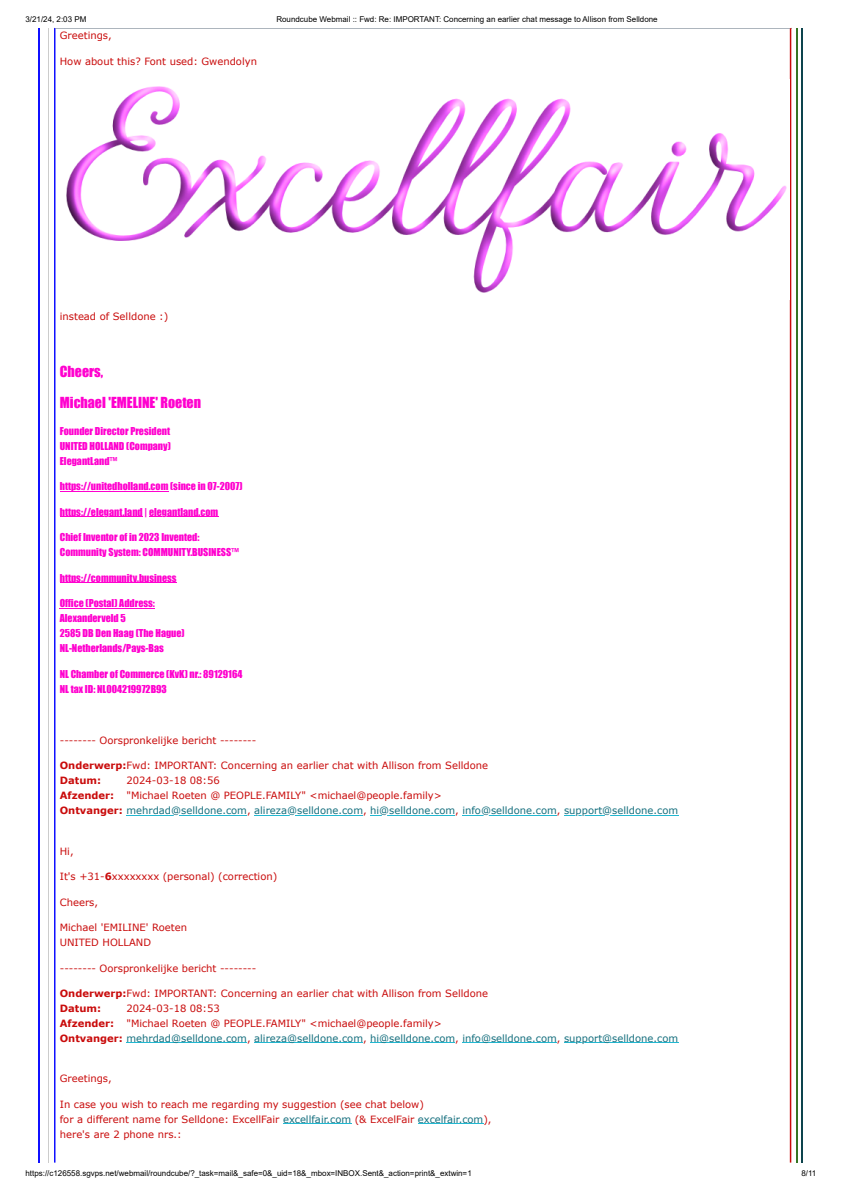
<style>
.page{position:relative;width:842px;height:1192px;background:#fff}
.page>*{position:absolute;margin:0;border:0;box-sizing:border-box;transform-origin:0 0}
.t1{font:14px "Impact";color:#ff00cf}
.t2{font:10px/15px "Verdana";color:#c90b0b}
.t3{font:10px/15px "Impact";color:#ff00cf}
.t4{font:10px/15px "Verdana";color:#146e7d}
.t5{font:8px "Arial";color:#000}
.s1{font-weight:700}
.s2{color:#c90b0b}
.s3{font-weight:700;color:#c90b0b}
.s4{color:#146e7d}
</style>
<div class="page">
<hr style="left:801px;top:28px;width:1px;height:1134px;background:#0d444d">
<hr style="left:38px;top:28px;width:2px;height:1134px;background:#1010ff">
<hr style="left:796px;top:28px;width:1px;height:1134px;background:#367522">
<hr style="left:48px;top:28px;width:1px;height:1134px;background:#ccc">
<hr style="left:54px;top:28px;width:737px;height:1px;background:#adb5bd">
<svg style="left:790px;top:28px;width:1px;height:1134px"></svg>
<svg style="left:54px;top:28px;width:2px;height:1134px;background:#4b4bfe"></svg>
<img style="left:67px;top:86px;width:719px;height:207px">
<hr style="left:60px;top:490px;width:108px;height:1px;background:#ff00cf">
<hr style="left:60px;top:516px;width:83px;height:1px;background:#ff00cf">
<hr style="left:149px;top:516px;width:69px;height:1px;background:#ff00cf">
<hr style="left:60px;top:582px;width:117px;height:1px;background:#ff00cf">
<hr style="left:60px;top:608px;width:95px;height:1px;background:#ff00cf">
<hr style="left:126px;top:814px;width:121px;height:1px;background:#22b8d1">
<hr style="left:254px;top:814px;width:109px;height:1px;background:#22b8d1">
<hr style="left:370px;top:814px;width:85px;height:1px;background:#22b8d1">
<hr style="left:462px;top:814px;width:95px;height:1px;background:#22b8d1">
<hr style="left:564px;top:814px;width:114px;height:1px;background:#22b8d1">
<hr style="left:126px;top:1042px;width:121px;height:1px;background:#22b8d1">
<hr style="left:254px;top:1042px;width:109px;height:1px;background:#22b8d1">
<hr style="left:370px;top:1042px;width:85px;height:1px;background:#22b8d1">
<hr style="left:462px;top:1042px;width:95px;height:1px;background:#22b8d1">
<hr style="left:564px;top:1042px;width:114px;height:1px;background:#22b8d1">
<hr style="left:283px;top:1123px;width:68px;height:1px;background:#22b8d1">
<hr style="left:418px;top:1123px;width:65px;height:1px;background:#22b8d1">
<p class="t5" style="left:26px;top:16px;width:62px">3/21/24, 2:03 PM</p>
<p class="t5" style="left:276px;top:16px;width:383px">Roundcube Webmail :: Fwd: Re: IMPORTANT: Concerning an earlier chat message to Allison from Selldone</p>
<p class="t2" style="left:60px;top:29px;width:54px">Greetings,</p>
<p class="t2" style="left:60px;top:54px;width:199px">How about this? Font used: Gwendolyn</p>
<p class="t2" style="left:60px;top:310px;width:110px">instead of Selldone :)</p>
<h1 class="t1" style="left:60px;top:365px;width:45px">Cheers,</h1>
<h1 class="t1" style="left:60px;top:397px;width:143px">Michael 'EMELINE' Roeten</h1>
<p class="t3" style="left:60px;top:423px;width:113px;text-align:justify">Founder Director President UNITED HOLLAND (Company)<br>ElegantLand™</p>
<p class="t3" style="left:60px;top:479px;width:184px">https://unitedholland.com (since in 07-2007)</p>
<p class="t3" style="left:60px;top:504px;width:160px">https://elegant.land | elegantland.com</p>
<p class="t3" style="left:60px;top:530px;width:181px">Chief Inventor of in 2023 Invented:<br>Community System: COMMUNITY.BUSINESS™</p>
<p class="t3" style="left:60px;top:570px;width:118px">https://community.business</p>
<p class="t3" style="left:60px;top:596px;width:126px">Office (Postal) Address:<br>Alexanderveld 5<br>2585 DB Den Haag (The Hague)<br>NL-Netherlands/Pays-Bas</p>
<p class="t3" style="left:60px;top:666px;width:184px">NL Chamber of Commerce (KvK) nr.: 89129164<br>NL tax ID: NL004219972B93</p>
<p class="t2" style="left:60px;top:733px;width:198px">-------- Oorspronkelĳke bericht --------</p>
<p class="t2" style="left:60px;top:758px;width:430px"><span class="s1">Onderwerp:</span>Fwd: IMPORTANT: Concerning an earlier chat with Allison from Selldone<br><span class="s1">Datum:</span></p>
<p class="t4" style="left:60px;top:773px;width:620px;text-indent:67px"><span class="s2">2024-03-18 08:56<br></span><span class="s3">Afzender:</span> <span class="s2">"Michael Roeten @ PEOPLE.FAMILY" &lt;michael@people.family&gt;<br></span><span class="s3">Ontvanger:</span> mehrdad@selldone.com<span class="s2">,</span> alireza@selldone.com<span class="s2">,</span> hi@selldone.com<span class="s2">,</span> info@selldone.com<span class="s2">,</span> support@selldone.com</p>
<p class="t2" style="left:60px;top:844px;width:15px">Hi,</p>
<p class="t2" style="left:60px;top:869px;width:219px">It's +31-<span class="s1">6</span>xxxxxxxx (personal) (correction)</p>
<p class="t2" style="left:60px;top:895px;width:40px">Cheers,</p>
<p class="t2" style="left:60px;top:920px;width:129px">Michael 'EMILINE' Roeten<br>UNITED HOLLAND</p>
<p class="t2" style="left:60px;top:961px;width:198px">-------- Oorspronkelĳke bericht --------</p>
<p class="t2" style="left:60px;top:986px;width:430px"><span class="s1">Onderwerp:</span>Fwd: IMPORTANT: Concerning an earlier chat with Allison from Selldone<br><span class="s1">Datum:</span></p>
<p class="t4" style="left:60px;top:1002px;width:620px;line-height:14.6px;text-indent:67px"><span class="s2">2024-03-18 08:53<br></span><span class="s3">Afzender:</span> <span class="s2">"Michael Roeten @ PEOPLE.FAMILY" &lt;michael@people.family&gt;<br></span><span class="s3">Ontvanger:</span> mehrdad@selldone.com<span class="s2">,</span> alireza@selldone.com<span class="s2">,</span> hi@selldone.com<span class="s2">,</span> info@selldone.com<span class="s2">,</span> support@selldone.com</p>
<p class="t2" style="left:60px;top:1071px;width:54px">Greetings,</p>
<p class="t2" style="left:60px;top:1097px;width:433px">In case you wish to reach me regarding my suggestion (see chat below)<br>for a different name for Selldone: ExcellFair <span class="s4">excellfair.com</span> (&amp; ExcelFair <span class="s4">excelfair.com</span>), here's are 2 phone nrs.:</p>
<p class="t5" style="left:26px;top:1169px;width:448px">https://c126558.sgvps.net/webmail/roundcube/?_task=mail&amp;_safe=0&amp;_uid=18&amp;_mbox=INBOX.Sent&amp;_action=print&amp;_extwin=1</p>
<p class="t5" style="left:801px;top:1169px;width:16px">8/11</p>
</div>
